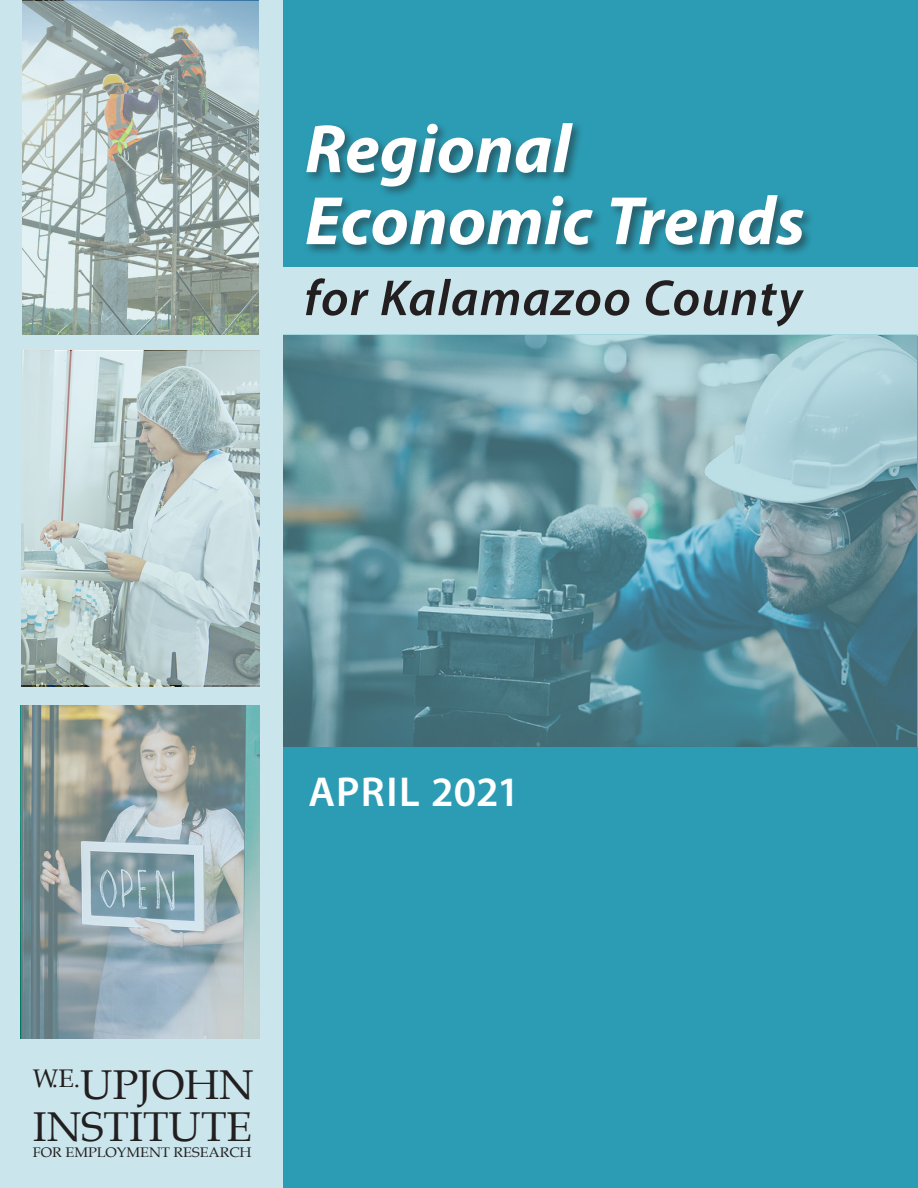
<style>
.page{position:relative;width:918px;height:1188px;background:#fff}
.page>*{position:absolute;margin:0;border:0;box-sizing:border-box;transform-origin:0 0}
.t1{font:italic 700 69px "Myriad Pro";color:#fff}
.t2{font:italic 51px "Myriad Variable Concept";letter-spacing:.02em;color:#231f20}
.t3{font:600 42px "Myriad Pro";letter-spacing:.02em;color:#fff}
.t4{font:41.7px/41.7px "Book Antiqua";color:#231f20}
.t5{font:13.95px "Book Antiqua";color:#231f20;scale:1.04 1}
</style>
<div class="page">
<div style="left:0;top:1px;width:918px;height:1187px;background:#2b9cb4"></div>
<div style="left:157px;top:267px;width:761px;height:68px;background:#cae6ec"></div>
<div style="left:304px;top:120px;width:511px;height:137px;background:#231f20;opacity:.5"></div>
<div style="left:0;top:1px;width:283px;height:1187px;background:#cae6ec"></div>
<svg style="left:283px;top:335px;width:635px;height:412px;background:#6997a1"></svg>
<svg style="left:22px;top:1px;width:236px;height:334px;background:#acbcba"></svg>
<svg style="left:21px;top:351px;width:239px;height:334px"></svg>
<svg style="left:21px;top:705px;width:239px;height:334px;background:#97a8aa"></svg>
<p class="t1" style="left:305px;top:104px;width:267px">Regional</p>
<p class="t1" style="left:305px;top:176px;width:501px">Economic Trends</p>
<p class="t2" style="left:304px;top:268px;width:500px">for Kalamazoo County</p>
<p class="t3" style="left:308px;top:765px;width:213px">APRIL 2021</p>
<p class="t4" style="left:33px;top:1063px;width:223px"><sup>W.E.</sup>UPJOHN<br>INSTITUTE</p>
<p class="t5" style="left:33px;top:1143px;width:212px">FOR EMPLOYMENT RESEARCH</p>
</div>
